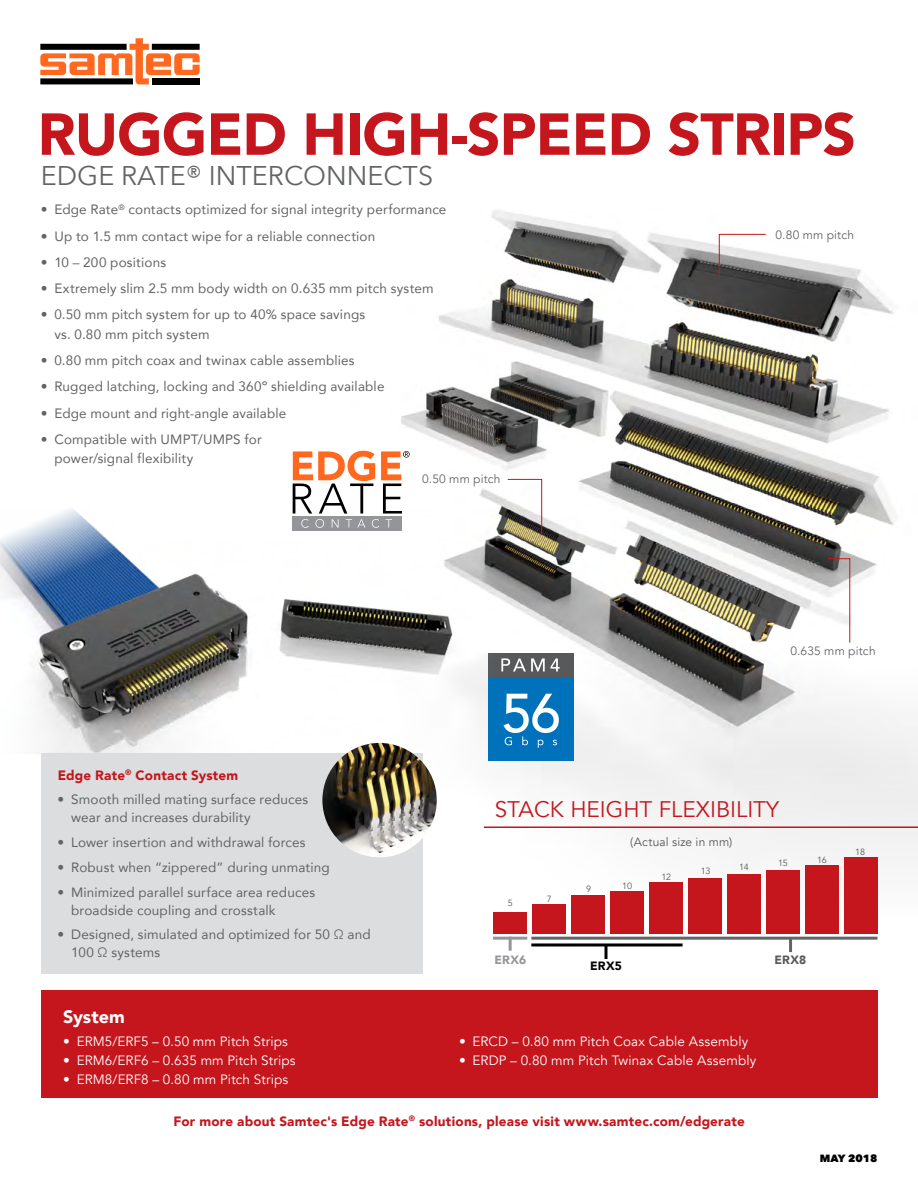
<style>
.page{position:relative;width:918px;height:1188px;background:#fff}
.page>*{position:absolute;margin:0;border:0;box-sizing:border-box;transform-origin:0 0}
.t1{font:900 58.5px "Avenir";letter-spacing:-.015em;color:#c4161c}
.t2{font:27px "Avenir Next";color:#636466}
.t3{font:22.5px "Avenir";color:#c4161c}
.t4{font:900 18px "Avenir";color:#fff}
.t5{font:13.5px/18px "Avenir";letter-spacing:.01em;color:#636466}
.t6{font:13.5px "Avenir";letter-spacing:.01em;color:#fff}
.t7{font:900 13.5px "Avenir";letter-spacing:.015em;color:#c4161c}
.t8{font:12px "Avenir";letter-spacing:.015em;color:#636466}
.t9{font:12px "Avenir";letter-spacing:.015em;color:#58595b}
.t10{font:900 12px "Avenir";color:#000}
.t11{font:900 12px "Avenir";color:#939598}
.t12{font:900 12px "Avenir";color:#58595b}
.t13{font:800 10.5px "Avenir Next";color:#000}
.t14{font:9px "Avenir";letter-spacing:-.035em;color:#58595b}
</style>
<div class="page">
<img style="left:360px;top:210px;width:558px;height:706px">
<svg style="left:40px;top:38px;width:160px;height:46px"></svg>
<div style="left:40px;top:78px;width:93px;height:6px;background:#000"></div>
<div style="left:152px;top:78px;width:48px;height:6px;background:#000"></div>
<div style="left:41px;top:991px;width:837px;height:107px;background:#c4161c"></div>
<div style="left:489px;top:678px;width:85px;height:83px;background:#0072bc"></div>
<div style="left:489px;top:653px;width:85px;height:23px;background:#58595b"></div>
<svg style="left:504px;top:694px;width:55px;height:54px"></svg>
<svg style="left:501px;top:658px;width:44px;height:13px"></svg>
<svg style="left:551px;top:658px;width:9px;height:13px"></svg>
<svg style="left:293px;top:451px;width:117px;height:56px"></svg>
<div style="left:532px;top:904px;width:34px;height:30px;background:#c4161c"></div>
<div style="left:494px;top:913px;width:33px;height:21px;background:#c4161c"></div>
<div style="left:610px;top:891px;width:34px;height:43px;background:#c4161c"></div>
<div style="left:571px;top:896px;width:34px;height:38px;background:#c4161c"></div>
<div style="left:649px;top:883px;width:34px;height:51px;background:#c4161c"></div>
<div style="left:688px;top:879px;width:34px;height:55px;background:#c4161c"></div>
<div style="left:727px;top:874px;width:34px;height:60px;background:#c4161c"></div>
<div style="left:766px;top:870px;width:34px;height:64px;background:#c4161c"></div>
<div style="left:805px;top:866px;width:34px;height:68px;background:#c4161c"></div>
<div style="left:844px;top:857px;width:34px;height:77px;background:#c4161c"></div>
<hr style="left:484px;top:826px;width:434px;height:2px;background:#c4161c">
<hr style="left:531px;top:937px;width:346px;height:3px;background:#636466">
<hr style="left:493px;top:937px;width:34px;height:3px;background:#939598">
<hr style="left:789px;top:938px;width:3px;height:14px;background:#636466">
<svg style="left:604px;top:946px;width:4px;height:13px"></svg>
<hr style="left:531px;top:943px;width:152px;height:3px;background:#000">
<hr style="left:509px;top:937px;width:3px;height:14px;background:#939598">
<img style="left:0;top:507px;width:497px;height:248px">
<div style="left:41px;top:753px;width:381px;height:221px;background:#dcddde"></div>
<img style="left:322px;top:743px;width:115px;height:114px;border-radius:57px">
<svg style="left:507px;top:479px;width:35px;height:56px"></svg>
<svg style="left:719px;top:234px;width:47px;height:43px"></svg>
<svg style="left:827px;top:558px;width:24px;height:85px"></svg>
<h1 class="t1" style="left:38px;top:84px;width:820px">RUGGED HIGH-SPEED STRIPS</h1>
<h2 class="t2" style="left:41px;top:153px;width:394px">EDGE RATE® INTERCONNECTS</h2>
<p class="t5" style="left:41px;top:200px;width:407px">• Edge Rate<sup>®</sup> contacts optimized for signal integrity performance</p>
<p class="t5" style="left:41px;top:227px;width:336px">• Up to 1.5 mm contact wipe for a reliable connection</p>
<p class="t5" style="left:41px;top:253px;width:127px">• 10 – 200 positions</p>
<p class="t5" style="left:41px;top:279px;width:394px">• Extremely slim 2.5 mm body width on 0.635 mm pitch system</p>
<p class="t5" style="left:54px;top:305px;width:312px;line-height:19.5px;text-indent:-14px">• 0.50 mm pitch system for up to 40% space savings vs. 0.80 mm pitch system</p>
<p class="t5" style="left:41px;top:351px;width:315px">• 0.80 mm pitch coax and twinax cable assemblies</p>
<p class="t5" style="left:41px;top:377px;width:345px">• Rugged latching, locking and 360º shielding available</p>
<p class="t5" style="left:41px;top:403px;width:247px">• Edge mount and right-angle available</p>
<p class="t5" style="left:54px;top:429px;width:209px;line-height:19.5px;text-indent:-14px">• Compatible with UMPT/UMPS for power/signal flexibility</p>
<p class="t8" style="left:422px;top:471px;width:80px">0.50 mm pitch</p>
<p class="t8" style="left:776px;top:228px;width:80px">0.80 mm pitch</p>
<p class="t8" style="left:790px;top:643px;width:87px">0.635 mm pitch</p>
<p class="t7" style="left:58px;top:763px;width:182px">Edge Rate<sup>®</sup> Contact System</p>
<p class="t5" style="left:71px;top:790px;width:239px;text-indent:-14px">• Smooth milled mating surface reduces wear and increases durability</p>
<p class="t5" style="left:58px;top:833px;width:249px">• Lower insertion and withdrawal forces</p>
<p class="t5" style="left:58px;top:858px;width:274px">• Robust when “zippered” during unmating</p>
<p class="t5" style="left:71px;top:883px;width:246px;text-indent:-14px">• Minimized parallel surface area reduces broadside coupling and crosstalk</p>
<p class="t5" style="left:71px;top:925px;width:301px;text-indent:-14px">• Designed, simulated and optimized for 50 Ω and<br>100 Ω systems</p>
<h3 class="t4" style="left:63px;top:1001px;width:63px">System</h3>
<p class="t6" style="left:63px;top:1033px;width:226px">• ERM5/ERF5 – 0.50 mm Pitch Strips</p>
<p class="t6" style="left:63px;top:1052px;width:234px">• ERM6/ERF6 – 0.635 mm Pitch Strips</p>
<p class="t6" style="left:63px;top:1072px;width:227px">• ERM8/ERF8 – 0.80 mm Pitch Strips</p>
<h3 class="t3" style="left:495px;top:796px;width:286px">STACK HEIGHT FLEXIBILITY</h3>
<p class="t14" style="left:508px;top:898px;width:7px">5</p>
<p class="t14" style="left:547px;top:893px;width:7px">7</p>
<p class="t9" style="left:630px;top:835px;width:104px">(Actual size in mm)</p>
<p class="t14" style="left:586px;top:884px;width:7px">9</p>
<p class="t14" style="left:622px;top:881px;width:11px">10</p>
<p class="t14" style="left:662px;top:872px;width:11px">12</p>
<p class="t14" style="left:701px;top:865px;width:11px">13</p>
<p class="t14" style="left:739px;top:862px;width:11px">14</p>
<p class="t14" style="left:778px;top:857px;width:11px">15</p>
<p class="t14" style="left:817px;top:854px;width:11px">16</p>
<p class="t11" style="left:495px;top:949px;width:33px">ERX6</p>
<p class="t12" style="left:775px;top:950px;width:33px">ERX8</p>
<p class="t10" style="left:590px;top:956px;width:33px">ERX5</p>
<p class="t6" style="left:459px;top:1033px;width:291px">• ERCD – 0.80 mm Pitch Coax Cable Assembly</p>
<p class="t6" style="left:459px;top:1052px;width:299px">• ERDP – 0.80 mm Pitch Twinax Cable Assembly</p>
<p class="t7" style="left:173px;top:1110px;width:573px">For more about Samtec's Edge Rate<sup>®</sup> solutions, please visit www.samtec.com/edgerate</p>
<p class="t14" style="left:855px;top:847px;width:11px">18</p>
<p class="t13" style="left:820px;top:1152px;width:59px">MAY 2018</p>
</div>
